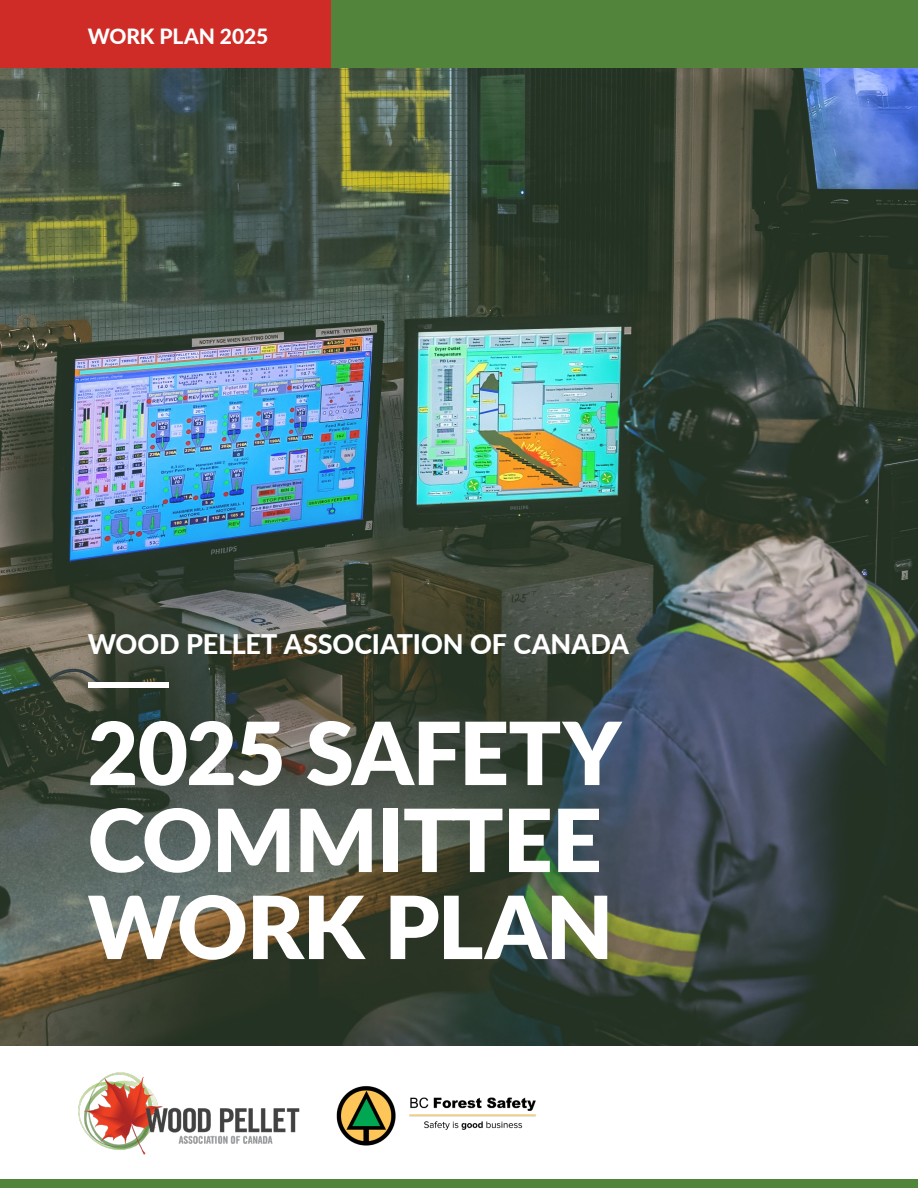
<style>
.page{position:relative;width:918px;height:1188px;background:#fff}
.page>*{position:absolute;margin:0;border:0;box-sizing:border-box;transform-origin:0 0}
.Large_Heading{font:900 87px "Lato";letter-spacing:-.01em;color:#fff}
.Subhead{font:800 27px "Lato";letter-spacing:-.005em;color:#fff}
.Subhead-2{font:800 21px "Lato";letter-spacing:-.005em;color:#fff}
</style>
<div class="page">
<img style="left:0;top:68px;width:918px;height:977px">
<img style="left:78px;top:1072px;width:222px;height:83px">
<div style="left:0;top:1180px;width:918px;height:8px;background:#52843c"></div>
<div style="left:173px;top:0;width:745px;height:68px;background:#52843c"></div>
<div style="left:0;top:0;width:331px;height:68px;background:#cf2c27"></div>
<img style="left:336px;top:1086px;width:200px;height:60px">
<div style="left:88px;top:682px;width:81px;height:5px;background:#fff"></div>
<p class="Subhead-2" style="left:88px;top:21px;width:182px">WORK PLAN 2025</p>
<p class="Subhead" style="left:88px;top:624px;width:543px">WOOD PELLET ASSOCIATION OF CANADA</p>
<p class="Large_Heading" style="left:88px;top:688px;width:535px">2025 SAFETY</p>
<p class="Large_Heading" style="left:88px;top:775px;width:516px">COMMITTEE</p>
<p class="Large_Heading" style="left:88px;top:862px;width:527px">WORK PLAN</p>
</div>
